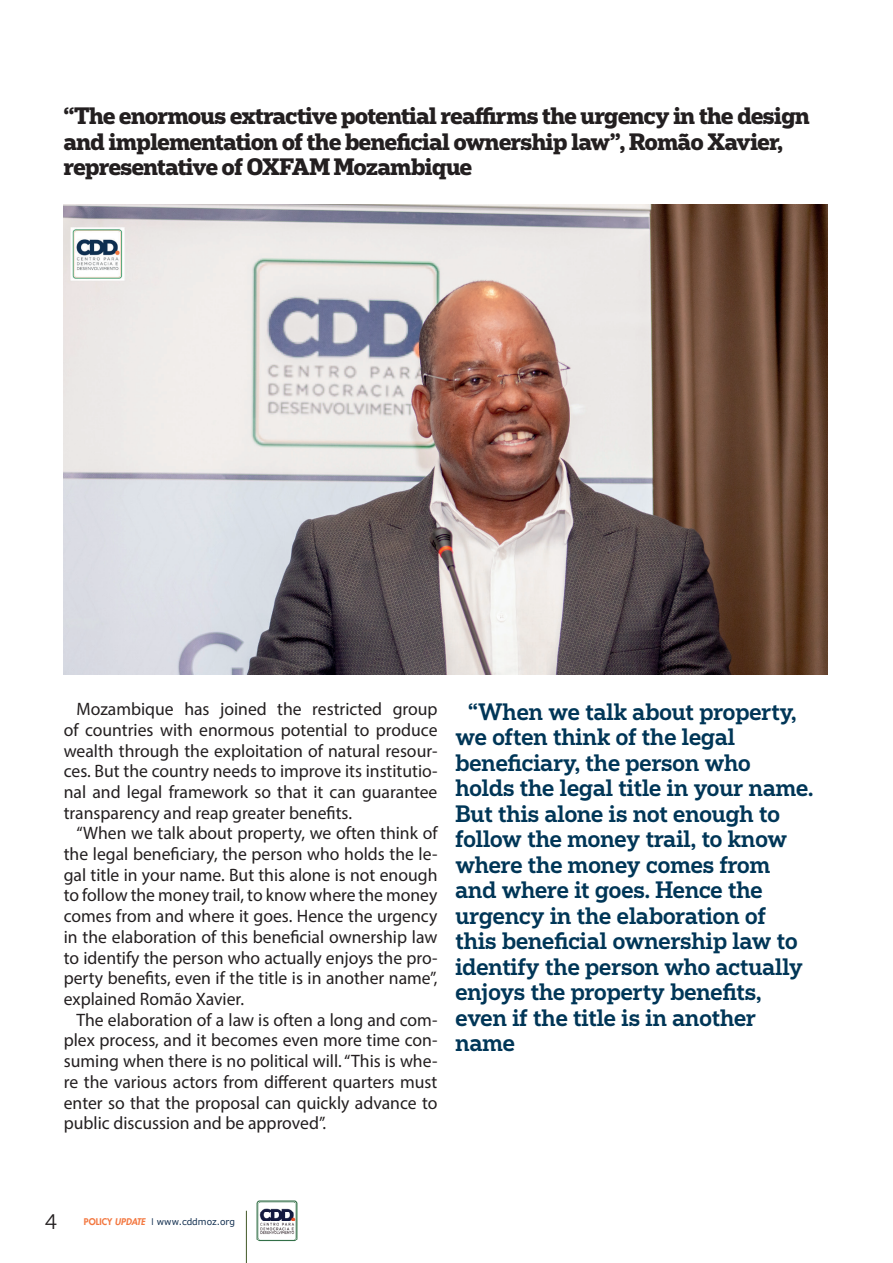
<style>
.page{position:relative;width:893px;height:1263px;background:#fff}
.page>*{position:absolute;margin:0;border:0;box-sizing:border-box;transform-origin:0 0}
.t1{font:500 22.5px/25.5px "Popular";color:#003657}
.t2{font:700 22.5px/25.5px "Popular";letter-spacing:-.02em;color:#231f20}
.t3{font:21px "Museo 300";color:#231f20}
.t4{font:18px/20.7px "Myriad Pro";color:#231f20;text-align:justify}
.t5{font:9px "Verdana";color:#102d4e}
.s1{font-family:"Futura LT";font-weight:800;color:#f37841}
.s2{font-family:"Futura LT";font-weight:800;font-style:italic;color:#f37841}
.s3{font-family:"Futura LT"}
</style>
<div class="page">
<hr style="left:246px;top:1211px;width:1px;height:52px;background:#425827">
<img style="left:256px;top:1200px;width:41px;height:41px">
<img style="left:64px;top:204px;width:764px;height:470px">
<p class="t2" style="left:64px;top:103px;width:747px">“The enormous extractive potential reaffirms the urgency in the design and implementation of the beneficial ownership law”, Romão Xavier, representative of OXFAM Mozambique</p>
<p class="t4" style="left:64px;top:698px;width:375px;text-indent:13px">Mozambique has joined the restricted group of countries with enormous potential to produce wealth through the exploitation of natural resour&shy;ces. But the country needs to improve its institutio&shy;nal and legal framework so that it can guarantee transparency and reap greater benefits.</p>
<p class="t4" style="left:64px;top:823px;width:375px;text-indent:13px">“When we talk about property, we often think of the legal beneficiary, the person who holds the le&shy;gal title in your name. But this alone is not enough to follow the money trail, to know where the money comes from and where it goes. Hence the urgency in the elaboration of this beneficial ownership law to identify the person who actually enjoys the pro&shy;perty benefits, even if the title is in another name”, explained Romão Xavier.</p>
<p class="t4" style="left:64px;top:1009px;width:375px;text-indent:13px">The elaboration of a law is often a long and com&shy;plex process, and it becomes even more time con&shy;suming when there is no political will. “This is whe&shy;re the various actors from different quarters must enter so that the proposal can quickly advance to public discussion and be approved”.</p>
<p class="t1" style="left:455px;top:698px;width:360px;text-indent:13px">“When we talk about property, we often think of the legal beneficiary, the person who holds the legal title in your name.<br>But this alone is not enough to follow the money trail, to know where the money comes from and where it goes. Hence the urgency in the elaboration of<br>this beneficial ownership law to identify the person who actually enjoys the property benefits, even if the title is in another name</p>
<p class="t3" style="left:45px;top:1210px;width:13px">4</p>
<p class="t5" style="left:84px;top:1216px;width:153px"><span class="s1">POLICY</span> <span class="s2">UPDATE</span> <span class="s3">I</span> www.cddmoz.org</p>
</div>
